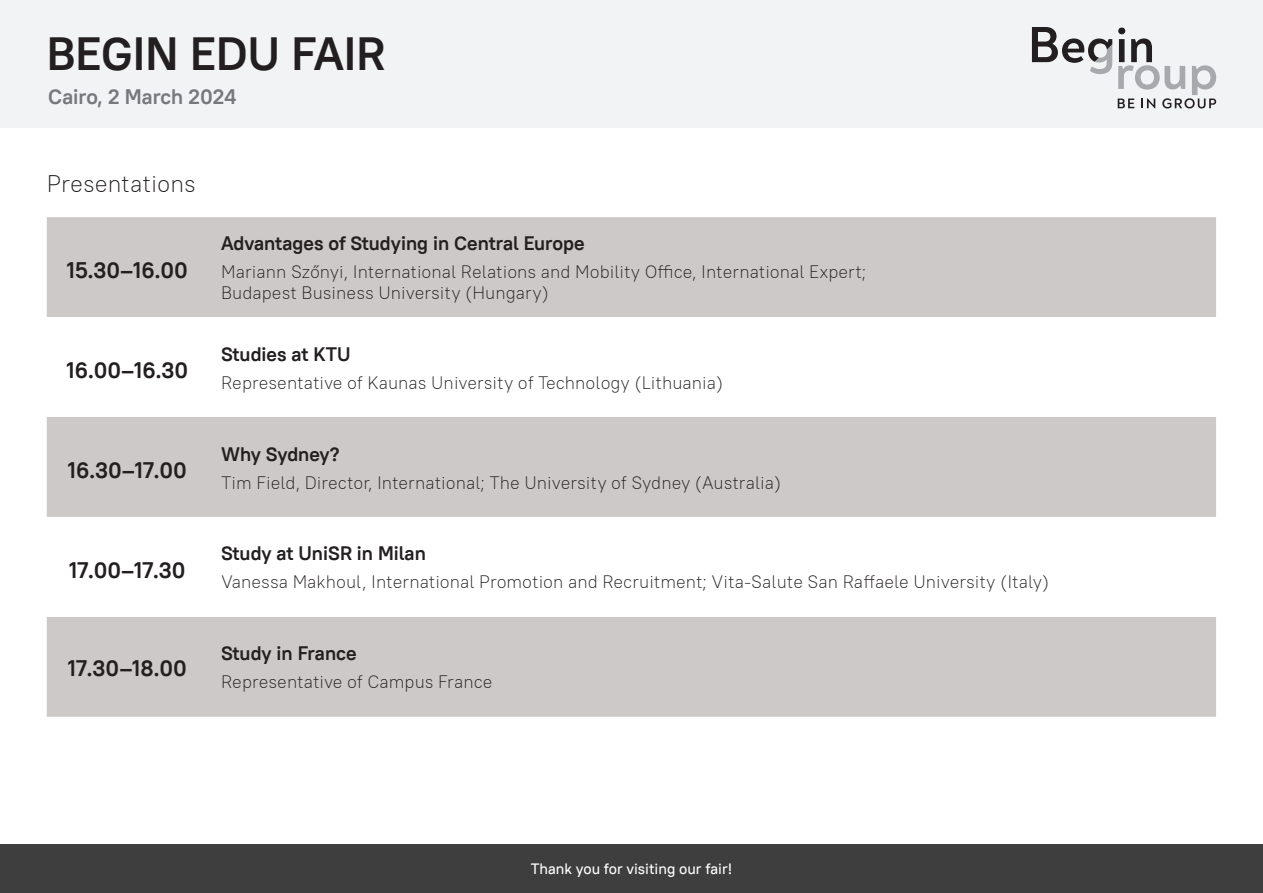
<style>
.page{position:relative;width:1263px;height:893px;background:#fff}
.page>*{position:absolute;margin:0;border:0;box-sizing:border-box;transform-origin:0 0}
.t1{font:700 46.5px "PT Root UI";color:#231f20}
.PRESENTATION{font:300 24px "PT Root UI";color:#231f20}
.TIME{font:700 22.5px "PT Root UI";color:#231f20}
.t2{font:700 21px "PT Root UI";color:#76787b}
.TASK{font:700 19.5px "PT Root UI";color:#231f20}
.Тема{font:700 19.5px "PT Root UI";color:#231f20}
.NAME{font:300 18px/21.6px "PT Root UI";color:#231f20}
.t3{font:500 15px "PT Root UI";color:#fff}
</style>
<div class="page">
<div style="left:0;top:0;width:1263px;height:128px;background:#f2f3f4"></div>
<svg style="left:1118px;top:28px;width:98px;height:80px"></svg>
<svg style="left:1032px;top:27px;width:80px;height:47px"></svg>
<div style="left:0;top:844px;width:1263px;height:49px;background:#3e3e3f"></div>
<div style="left:47px;top:217px;width:1169px;height:500px;background:#cdc9c8"></div>
<svg style="left:47px;top:317px;width:1169px;height:300px"></svg>
<h1 class="t1" style="left:47px;top:24px;width:340px">BEGIN EDU FAIR</h1>
<p class="t2" style="left:48px;top:83px;width:189px">Cairo, 2 March 2024</p>
<p class="PRESENTATION" style="left:47px;top:168px;width:151px">Presentations</p>
<p class="TIME" style="left:67px;top:255px;width:122px">15.30–16.00</p>
<p class="TIME" style="left:67px;top:355px;width:123px">16.00–16.30</p>
<p class="TIME" style="left:68px;top:455px;width:120px">16.30–17.00</p>
<p class="TIME" style="left:70px;top:555px;width:118px">17.00–17.30</p>
<p class="TIME" style="left:68px;top:653px;width:120px">17.30–18.00</p>
<p class="TASK" style="left:221px;top:231px;width:365px">Advantages of Studying in Central Europe</p>
<p class="NAME" style="left:221px;top:260px;width:647px">Mariann Szőnyi, International Relations and Mobility Office, International Expert;<br>Budapest Business University (Hungary)</p>
<p class="TASK" style="left:221px;top:341px;width:131px">Studies at KTU</p>
<p class="NAME" style="left:221px;top:371px;width:504px">Representative of Kaunas University of Technology (Lithuania)</p>
<p class="TASK" style="left:221px;top:441px;width:120px">Why Sydney?</p>
<p class="NAME" style="left:221px;top:471px;width:562px">Tim Field, Director, International; The University of Sydney (Australia)</p>
<p class="TASK" style="left:221px;top:541px;width:206px">Study at UniSR in Milan</p>
<p class="NAME" style="left:221px;top:571px;width:830px">Vanessa Makhoul, International Promotion and Recruitment; Vita-Salute San Raffaele University (Italy)</p>
<p class="Тема" style="left:221px;top:641px;width:137px">Study in France</p>
<p class="NAME" style="left:221px;top:671px;width:273px">Representative of Campus France</p>
<p class="t3" style="left:531px;top:859px;width:203px">Thank you for visiting our fair!</p>
</div>
